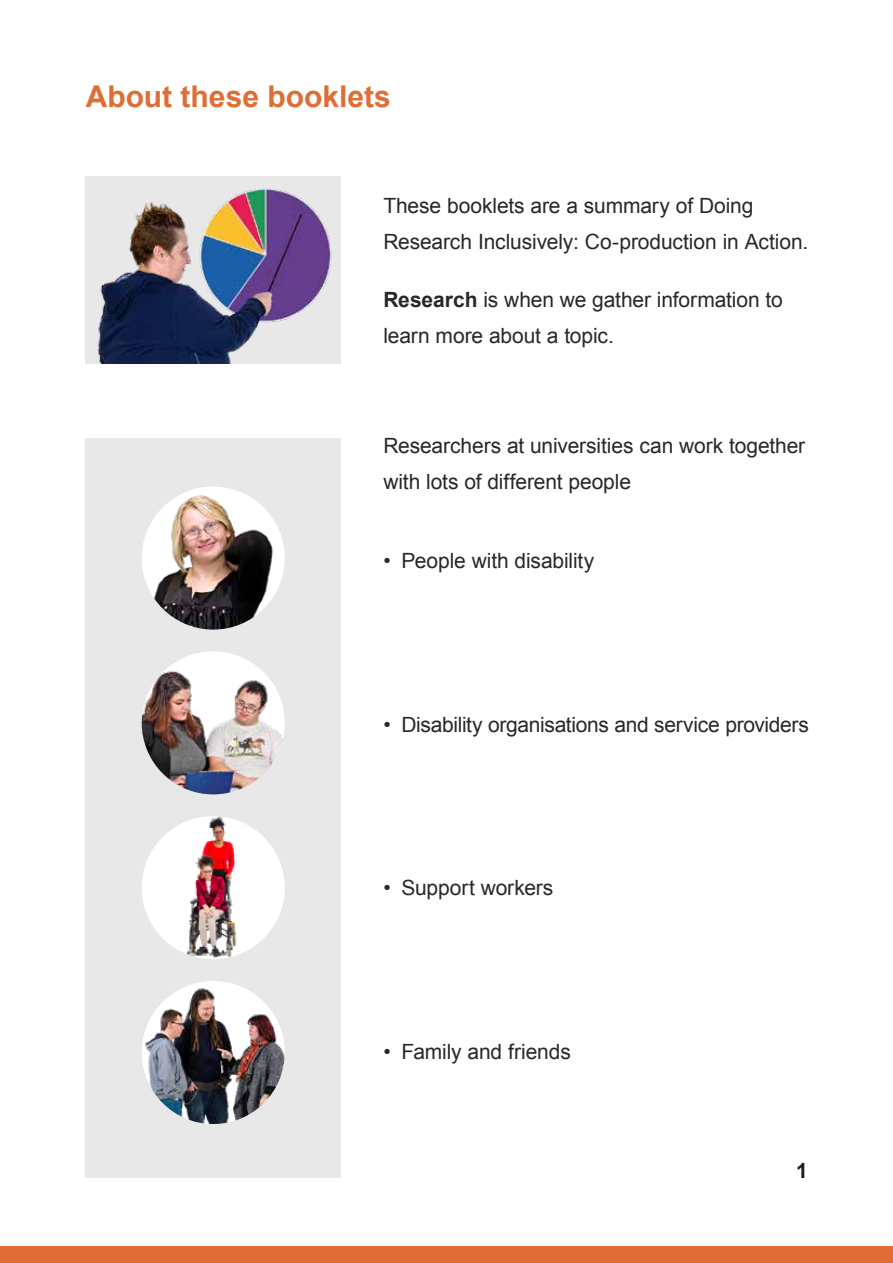
<style>
.page{position:relative;width:893px;height:1263px;background:#fff}
.page>*{position:absolute;margin:0;border:0;box-sizing:border-box;transform-origin:0 0}
.t1{font:700 30px "Arial";color:#df6d36}
.Body_USE{font:21px/36px "Arial";letter-spacing:-.005em;color:#292829}
.t2{font:700 21px "Arial";color:#181c27}
.s1{font-weight:700}
</style>
<div class="page">
<div style="left:0;top:1246px;width:893px;height:17px;background:#df6d36"></div>
<div style="left:86px;top:177px;width:255px;height:187px;background:#e8e8e8"></div>
<img style="left:98px;top:189px;width:233px;height:175px">
<div style="left:86px;top:438px;width:255px;height:740px;background:#e8e8e8"></div>
<div style="left:140px;top:650px;width:146px;height:146px;background:#fff;border-radius:50%"></div>
<img style="left:143px;top:662px;width:141px;height:131px">
<div style="left:139px;top:648px;width:149px;height:149px;border:3px solid #e8e8e8;border-radius:50%"></div>
<img style="left:143px;top:983px;width:141px;height:140px">
<div style="left:139px;top:978px;width:149px;height:149px;border:3px solid #e8e8e8;border-radius:50%"></div>
<img style="left:143px;top:494px;width:141px;height:134px">
<div style="left:139px;top:484px;width:149px;height:148px;border:3px solid #e8e8e8;border-radius:50%"></div>
<img style="left:143px;top:817px;width:140px;height:141px">
<div style="left:139px;top:813px;width:149px;height:149px;border:3px solid #e8e8e8;border-radius:50%"></div>
<p class="t1" style="left:86px;top:77px;width:307px">About these booklets</p>
<p class="Body_USE" style="left:383px;top:188px;width:426px">These booklets are a summary of Doing<br>Research Inclusively: Co-production in Action.</p>
<p class="Body_USE" style="left:383px;top:281px;width:401px"><span class="s1">Research</span> is when we gather information to learn more about a topic.</p>
<p class="Body_USE" style="left:383px;top:428px;width:423px">Researchers at universities can work together with lots of different people</p>
<p class="Body_USE" style="left:383px;top:543px;width:212px">• People with disability</p>
<p class="Body_USE" style="left:383px;top:706px;width:427px">• Disability organisations and service providers</p>
<p class="Body_USE" style="left:383px;top:870px;width:172px">• Support workers</p>
<p class="Body_USE" style="left:383px;top:1033px;width:189px">• Family and friends</p>
<p class="t2" style="left:796px;top:1157px;width:13px">1</p>
</div>
